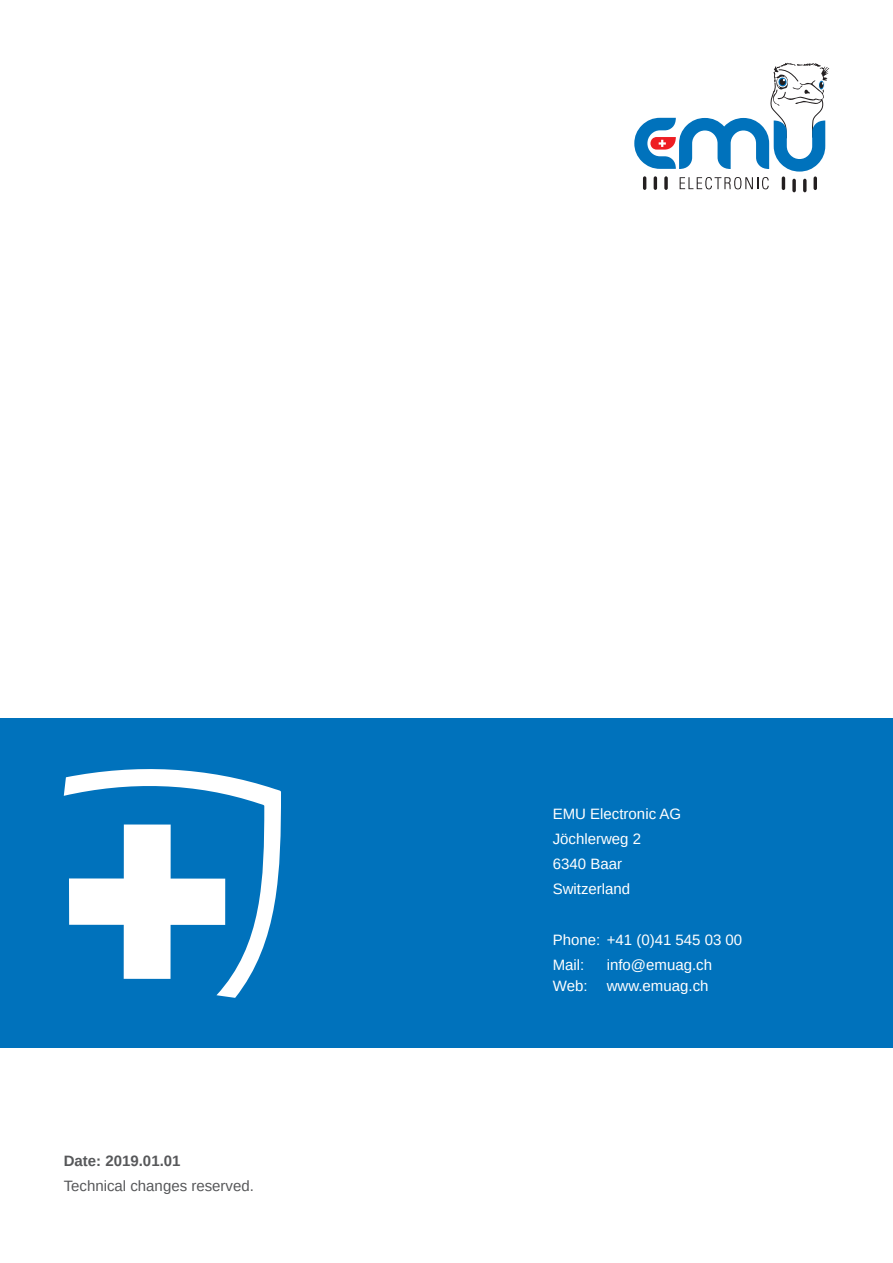
<style>
.page{position:relative;width:893px;height:1263px;background:#fff}
.page>*{position:absolute;margin:0;border:0;box-sizing:border-box;transform-origin:0 0}
.t1{font:15px/25.2px "Arimo";color:#fff}
.t2{font:15px "Arimo";color:#57585a}
.t3{font:700 15px "Arimo";color:#57585a}
</style>
<div class="page">
<div style="left:0;top:719px;width:893px;height:329px;background:#0072bc"></div>
<svg style="left:64px;top:769px;width:217px;height:229px"></svg>
<svg style="left:634px;top:63px;width:196px;height:129px"></svg>
<svg style="left:792px;top:179px;width:4px;height:13px"></svg>
<hr style="left:782px;top:176px;width:3px;height:14px;background:#231f20;border-radius:2px">
<svg style="left:813px;top:176px;width:4px;height:14px"></svg>
<p class="t3" style="left:64px;top:1152px;width:118px">Date: 2019.01.01</p>
<p class="t2" style="left:64px;top:1177px;width:192px">Technical changes reserved.</p>
<p class="t1" style="left:553px;top:801px;width:130px">EMU Electronic AG<br>Jöchlerweg 2<br>6340 Baar<br>Switzerland</p>
<p class="t1" style="left:553px;top:927px;width:191px">Phone: +41 (0)41 545 03 00<br>Mail:</p>
<p class="t1" style="left:607px;top:952px;width:107px">info@emuag.ch</p>
<p class="t1" style="left:553px;top:973px;width:36px">Web:</p>
<p class="t1" style="left:607px;top:973px;width:103px">www.emuag.ch</p>
</div>
